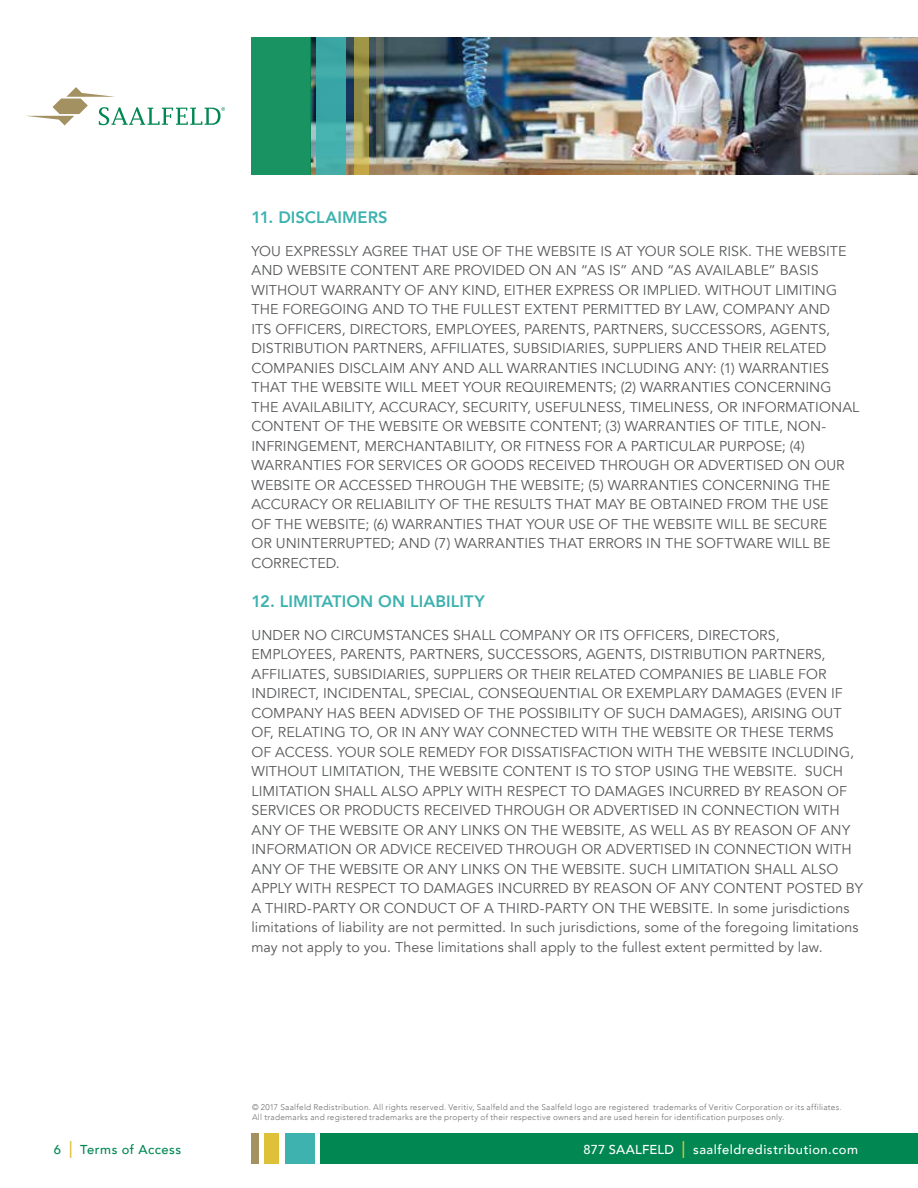
<style>
.page{position:relative;width:918px;height:1188px;background:#fff}
.page>*{position:absolute;margin:0;border:0;box-sizing:border-box;transform-origin:0 0}
.t1{font:800 16.5px "Avenir";letter-spacing:.005em;color:#3db2af}
.t2{font:14.25px/19.5px "Avenir";letter-spacing:.005em;color:#58595b}
.t3{font:500 12.9px "Avenir";letter-spacing:.04em;color:#fff}
.t4{font:500 12.9px "Avenir";letter-spacing:.04em;color:#008752}
.t5{font:300 8.25px/9.9px "Avenir";letter-spacing:.035em;color:#6d6e71}
.s1{font-family:"Arial";font-weight:400;font-size:18px;color:#dfc139}
</style>
<div class="page">
<div style="left:285px;top:1133px;width:30px;height:31px;background:#3db2af"></div>
<div style="left:321px;top:1133px;width:597px;height:31px;background:#008752"></div>
<div style="left:265px;top:1133px;width:14px;height:31px;background:#dfc139"></div>
<div style="left:251px;top:1133px;width:8px;height:31px;background:#a39161"></div>
<img style="left:311px;top:38px;width:607px;height:137px">
<div style="left:317px;top:38px;width:29px;height:137px;background:linear-gradient(to bottom,#37a3a3,#46b0ae)"></div>
<div style="left:251px;top:38px;width:60px;height:137px;background:#1a9363"></div>
<svg style="left:354px;top:38px;width:15px;height:137px;background:#a59b4e"></svg>
<svg style="left:377px;top:38px;width:7px;height:137px"></svg>
<svg style="left:26px;top:87px;width:199px;height:38px"></svg>
<p class="t1" style="left:251px;top:204px;width:138px">11. DISCLAIMERS</p>
<p class="t2" style="left:251px;top:241px;width:609px">YOU EXPRESSLY AGREE THAT USE OF THE WEBSITE IS AT YOUR SOLE RISK. THE WEBSITE AND WEBSITE CONTENT ARE PROVIDED ON AN “AS IS” AND “AS AVAILABLE” BASIS WITHOUT WARRANTY OF ANY KIND, EITHER EXPRESS OR IMPLIED. WITHOUT LIMITING THE FOREGOING AND TO THE FULLEST EXTENT PERMITTED BY LAW, COMPANY AND<br>ITS OFFICERS, DIRECTORS, EMPLOYEES, PARENTS, PARTNERS, SUCCESSORS, AGENTS, DISTRIBUTION PARTNERS, AFFILIATES, SUBSIDIARIES, SUPPLIERS AND THEIR RELATED COMPANIES DISCLAIM ANY AND ALL WARRANTIES INCLUDING ANY: (1) WARRANTIES THAT THE WEBSITE WILL MEET YOUR REQUIREMENTS; (2) WARRANTIES CONCERNING THE AVAILABILITY, ACCURACY, SECURITY, USEFULNESS, TIMELINESS, OR INFORMATIONAL CONTENT OF THE WEBSITE OR WEBSITE CONTENT; (3) WARRANTIES OF TITLE, NON-INFRINGEMENT, MERCHANTABILITY, OR FITNESS FOR A PARTICULAR PURPOSE; (4)<br>WARRANTIES FOR SERVICES OR GOODS RECEIVED THROUGH OR ADVERTISED ON OUR WEBSITE OR ACCESSED THROUGH THE WEBSITE; (5) WARRANTIES CONCERNING THE ACCURACY OR RELIABILITY OF THE RESULTS THAT MAY BE OBTAINED FROM THE USE<br>OF THE WEBSITE; (6) WARRANTIES THAT YOUR USE OF THE WEBSITE WILL BE SECURE<br>OR UNINTERRUPTED; AND (7) WARRANTIES THAT ERRORS IN THE SOFTWARE WILL BE CORRECTED.</p>
<p class="t1" style="left:251px;top:588px;width:235px">12. LIMITATION ON LIABILITY</p>
<p class="t2" style="left:251px;top:625px;width:613px">UNDER NO CIRCUMSTANCES SHALL COMPANY OR ITS OFFICERS, DIRECTORS, EMPLOYEES, PARENTS, PARTNERS, SUCCESSORS, AGENTS, DISTRIBUTION PARTNERS, AFFILIATES, SUBSIDIARIES, SUPPLIERS OR THEIR RELATED COMPANIES BE LIABLE FOR INDIRECT, INCIDENTAL, SPECIAL, CONSEQUENTIAL OR EXEMPLARY DAMAGES (EVEN IF COMPANY HAS BEEN ADVISED OF THE POSSIBILITY OF SUCH DAMAGES), ARISING OUT OF, RELATING TO, OR IN ANY WAY CONNECTED WITH THE WEBSITE OR THESE TERMS<br>OF ACCESS. YOUR SOLE REMEDY FOR DISSATISFACTION WITH THE WEBSITE INCLUDING, WITHOUT LIMITATION, THE WEBSITE CONTENT IS TO STOP USING THE WEBSITE. SUCH LIMITATION SHALL ALSO APPLY WITH RESPECT TO DAMAGES INCURRED BY REASON OF SERVICES OR PRODUCTS RECEIVED THROUGH OR ADVERTISED IN CONNECTION WITH ANY OF THE WEBSITE OR ANY LINKS ON THE WEBSITE, AS WELL AS BY REASON OF ANY INFORMATION OR ADVICE RECEIVED THROUGH OR ADVERTISED IN CONNECTION WITH ANY OF THE WEBSITE OR ANY LINKS ON THE WEBSITE. SUCH LIMITATION SHALL ALSO APPLY WITH RESPECT TO DAMAGES INCURRED BY REASON OF ANY CONTENT POSTED BY A THIRD-PARTY OR CONDUCT OF A THIRD-PARTY ON THE WEBSITE. In some jurisdictions limitations of liability are not permitted. In such jurisdictions, some of the foregoing limitations may not apply to you. These limitations shall apply to the fullest extent permitted by law.</p>
<p class="t5" style="left:252px;top:1102px;width:591px">© 2017 Saalfeld Redistribution. All rights reserved. Veritiv, Saalfeld and the Saalfeld logo are registered trademarks of Veritiv Corporation or its affiliates.<br>All trademarks and registered trademarks are the property of their respective owners and are used herein for identification purposes only.</p>
<p class="t4" style="left:54px;top:1138px;width:129px">6 <span class="s1">|</span> Terms of Access</p>
<p class="t3" style="left:584px;top:1138px;width:276px">877 SAALFELD <span class="s1">|</span> saalfeldredistribution.com</p>
</div>
